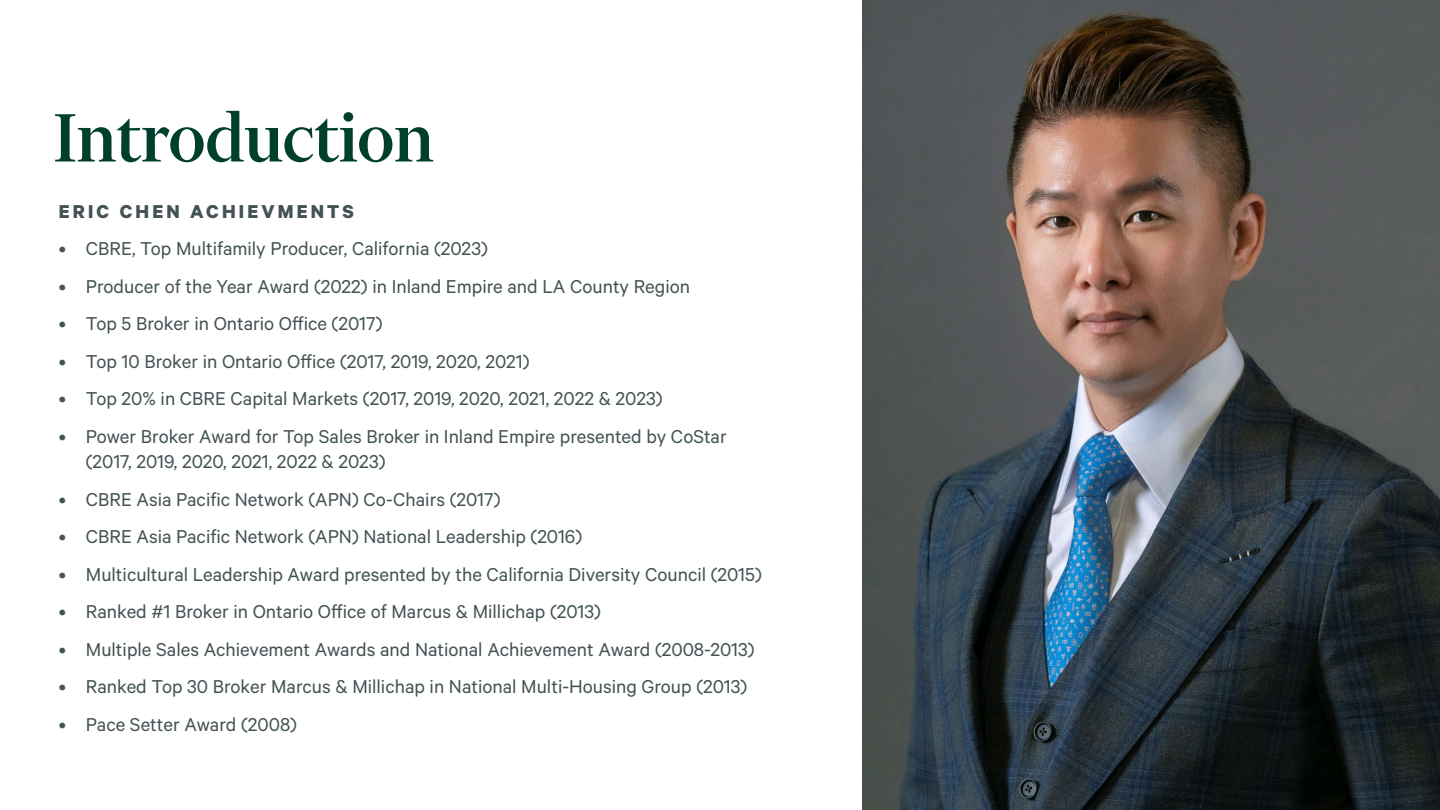
<style>
.page{position:relative;width:1440px;height:810px;background:#fff}
.page>*{position:absolute;margin:0;border:0;box-sizing:border-box;transform-origin:0 0}
.t1{font:500 78px "Financier Display";color:#003f2d}
.t2{font:21px/25.5px "Calibre";color:#435254}
.t3{font:700 21px "Calibre";letter-spacing:.15em;color:#435254}
</style>
<div class="page">
<img style="left:862px;top:0;width:578px;height:810px">
<p class="t1" style="left:54px;top:97px;width:381px">Introduction</p>
<p class="t3" style="left:59px;top:198px;width:297px">ERIC CHEN ACHIEVMENTS</p>
<p class="t2" style="left:59px;top:235px;width:430px">• CBRE, Top Multifamily Producer, California (2023)</p>
<p class="t2" style="left:59px;top:273px;width:633px">• Producer of the Year Award (2022) in Inland Empire and LA County Region</p>
<p class="t2" style="left:59px;top:310px;width:325px">• Top 5 Broker in Ontario Office (2017)</p>
<p class="t2" style="left:59px;top:348px;width:472px">• Top 10 Broker in Ontario Office (2017, 2019, 2020, 2021)</p>
<p class="t2" style="left:59px;top:385px;width:605px">• Top 20% in CBRE Capital Markets (2017, 2019, 2020, 2021, 2022 &amp; 2023)</p>
<p class="t2" style="left:86px;top:423px;width:642px;text-indent:-27px">• Power Broker Award for Top Sales Broker in Inland Empire presented by CoStar (2017, 2019, 2020, 2021, 2022 &amp; 2023)</p>
<p class="t2" style="left:59px;top:486px;width:443px">• CBRE Asia Pacific Network (APN) Co-Chairs (2017)</p>
<p class="t2" style="left:59px;top:523px;width:525px">• CBRE Asia Pacific Network (APN) National Leadership (2016)</p>
<p class="t2" style="left:59px;top:561px;width:704px">• Multicultural Leadership Award presented by the California Diversity Council (2015)</p>
<p class="t2" style="left:59px;top:598px;width:543px">• Ranked #1 Broker in Ontario Office of Marcus &amp; Millichap (2013)</p>
<p class="t2" style="left:59px;top:636px;width:697px">• Multiple Sales Achievement Awards and National Achievement Award (2008-2013)</p>
<p class="t2" style="left:59px;top:673px;width:690px">• Ranked Top 30 Broker Marcus &amp; Millichap in National Multi-Housing Group (2013)</p>
<p class="t2" style="left:59px;top:711px;width:240px">• Pace Setter Award (2008)</p>
</div>
